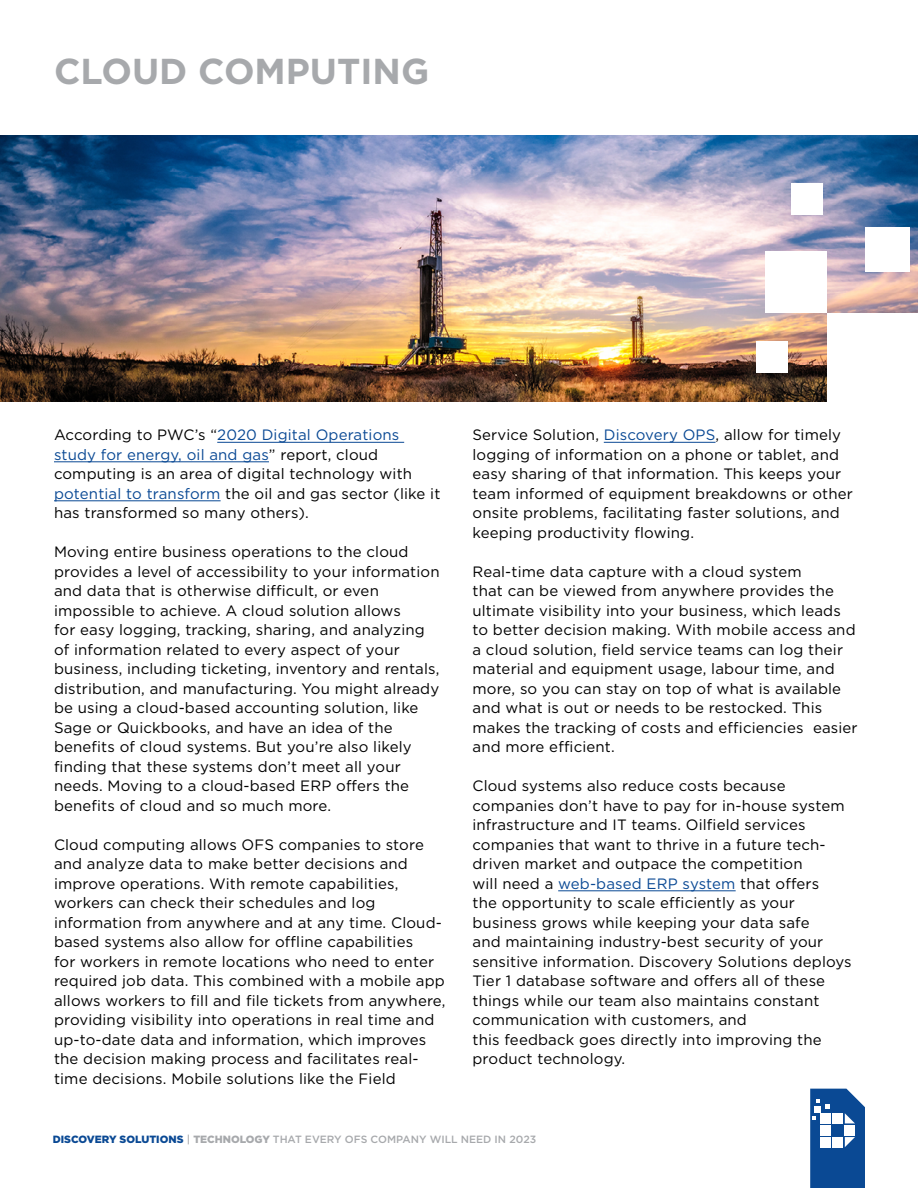
<style>
.page{position:relative;width:918px;height:1188px;background:#fff}
.page>*{position:absolute;margin:0;border:0;box-sizing:border-box;transform-origin:0 0}
.t1{font:700 36px "Gotham HTF";color:#a7a9ac}
.t2{font:15px/19.5px "Gotham HTF";letter-spacing:.01em;color:#000}
.t3{font:500 10.5px "Gotham HTF";color:#a7a9ac}
.s1{color:#0a4994}
.s2{font-weight:900;color:#0a4994}
.s3{font-weight:900}
</style>
<div class="page">
<svg style="left:810px;top:1089px;width:55px;height:99px"></svg>
<hr style="left:217px;top:442px;width:187px;height:1px;background:#0a4994">
<hr style="left:54px;top:462px;width:215px;height:1px;background:#0a4994">
<hr style="left:54px;top:501px;width:167px;height:1px;background:#0a4994">
<hr style="left:604px;top:442px;width:112px;height:1px;background:#0a4994">
<hr style="left:558px;top:891px;width:178px;height:1px;background:#0a4994">
<img style="left:0;top:135px;width:918px;height:267px">
<div style="left:827px;top:313px;width:91px;height:91px;background:#fff"></div>
<div style="left:766px;top:251px;width:61px;height:62px;background:#fff"></div>
<div style="left:865px;top:227px;width:44px;height:44px;background:#fff"></div>
<div style="left:791px;top:183px;width:32px;height:32px;background:#fff"></div>
<div style="left:756px;top:341px;width:32px;height:32px;background:#fff"></div>
<h1 class="t1" style="left:54px;top:51px;width:377px">CLOUD COMPUTING</h1>
<p class="t2" style="left:54px;top:425px;width:388px">According to PWC’s “<span class="s1">2020 Digital Operations study for energy, oil and gas</span>” report, cloud computing is an area of digital technology with <span class="s1">potential to transform</span> the oil and gas sector (like it has transformed so many others).</p>
<p class="t2" style="left:54px;top:542px;width:387px">Moving entire business operations to the cloud provides a level of accessibility to your information and data that is otherwise difficult, or even impossible to achieve. A cloud solution allows<br>for easy logging, tracking, sharing, and analyzing of information related to every aspect of your business, including ticketing, inventory and rentals, distribution, and manufacturing. You might already be using a cloud-based accounting solution, like Sage or Quickbooks, and have an idea of the benefits of cloud systems. But you’re also likely finding that these systems don’t meet all your needs. Moving to a cloud-based ERP offers the benefits of cloud and so much more.</p>
<p class="t2" style="left:54px;top:835px;width:393px">Cloud computing allows OFS companies to store and analyze data to make better decisions and improve operations. With remote capabilities, workers can check their schedules and log information from anywhere and at any time. Cloud&shy;based systems also allow for offline capabilities<br>for workers in remote locations who need to enter required job data. This combined with a mobile app allows workers to fill and file tickets from anywhere, providing visibility into operations in real time and up-to-date data and information, which improves the decision making process and facilitates real&shy;time decisions. Mobile solutions like the Field</p>
<p class="t2" style="left:472px;top:425px;width:382px">Service Solution, <span class="s1">Discovery OPS</span>, allow for timely logging of information on a phone or tablet, and easy sharing of that information. This keeps your team informed of equipment breakdowns or other onsite problems, facilitating faster solutions, and keeping productivity flowing.</p>
<p class="t2" style="left:472px;top:562px;width:387px">Real-time data capture with a cloud system<br>that can be viewed from anywhere provides the ultimate visibility into your business, which leads to better decision making. With mobile access and a cloud solution, field service teams can log their material and equipment usage, labour time, and more, so you can stay on top of what is available and what is out or needs to be restocked. This makes the tracking of costs and efficiencies easier and more efficient.</p>
<p class="t2" style="left:472px;top:776px;width:381px">Cloud systems also reduce costs because companies don’t have to pay for in-house system infrastructure and IT teams. Oilfield services companies that want to thrive in a future tech&shy;driven market and outpace the competition<br>will need a <span class="s1">web-based ERP system</span> that offers<br>the opportunity to scale efficiently as your business grows while keeping your data safe<br>and maintaining industry-best security of your sensitive information. Discovery Solutions deploys Tier 1 database software and offers all of these things while our team also maintains constant communication with customers, and<br>this feedback goes directly into improving the product technology.</p>
<p class="t3" style="left:53px;top:1133px;width:485px"><span class="s2">DISCOVERY SOLUTIONS</span> | <span class="s3">TECHNOLOGY</span> THAT EVERY OFS COMPANY WILL NEED IN 2023</p>
</div>
